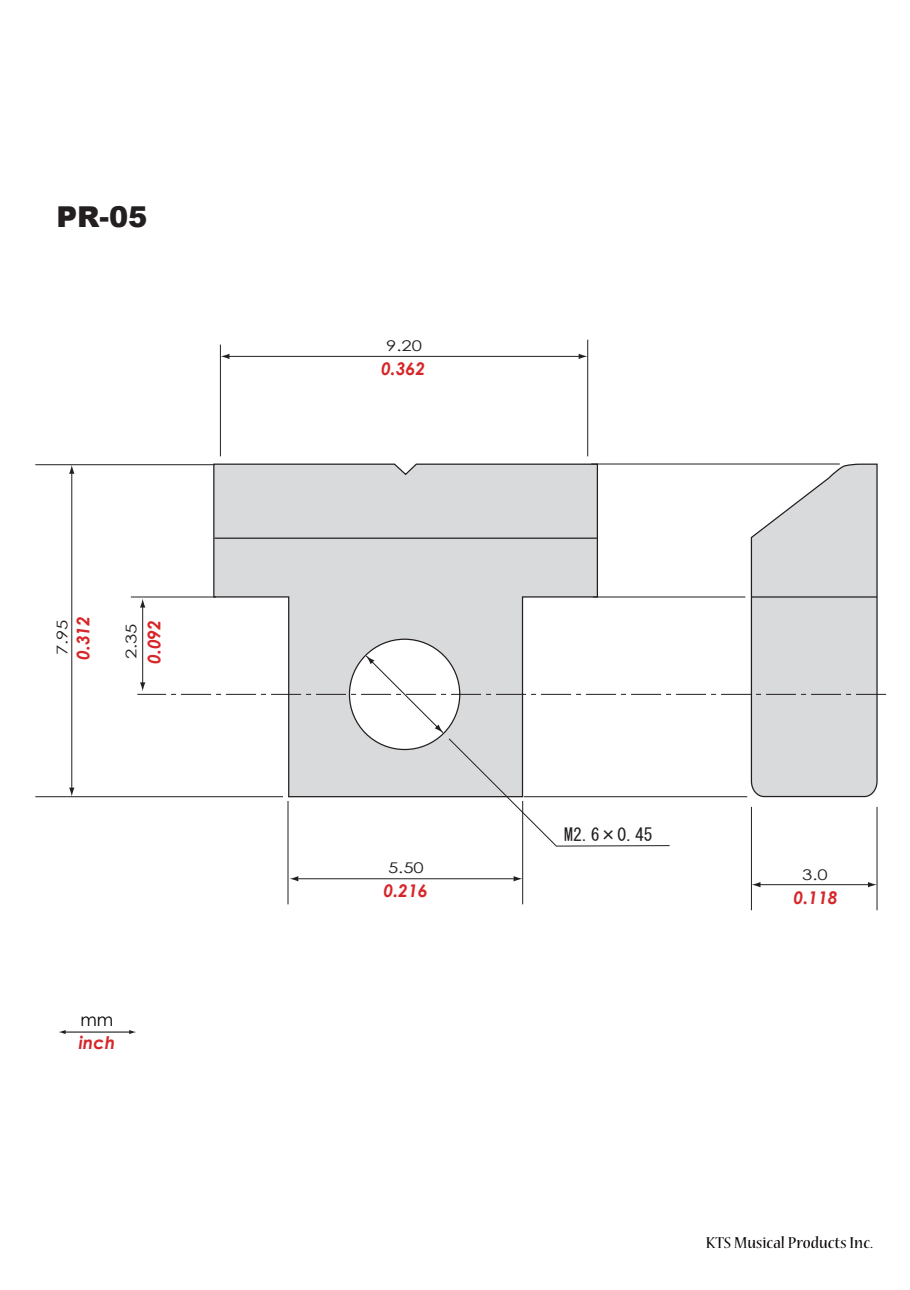
<style>
.page{position:relative;width:910px;height:1290px;background:#fff}
.page>*{position:absolute;margin:0;border:0;box-sizing:border-box;transform-origin:0 0}
.t1{font:900 28.75px "Arial";color:#231f20}
.t2{font:17.75px "MS Gothic 90 ms RKSJ H";color:#231f20}
.t3{font:italic 700 17.5px "Century Gothic";color:#d72629}
.t4{font:condensed 17.5px "Nueva Std";color:#070304;scale:1.25 1}
.t5{font:17.5px "Century Gothic";color:#060304}
.t6{font:14.75px "Century Gothic";color:#231f20;scale:1.25 1}
</style>
<div class="page">
<hr style="left:35px;top:797px;width:248px;height:1px;background:#231f20">
<hr style="left:35px;top:465px;width:179px;height:1px;background:#231f20">
<hr style="left:131px;top:597px;width:85px;height:1px;background:#231f20">
<hr style="left:288px;top:801px;width:1px;height:103px;background:#231f20">
<hr style="left:522px;top:801px;width:1px;height:103px;background:#231f20">
<hr style="left:220px;top:345px;width:1px;height:111px;background:#231f20">
<hr style="left:588px;top:340px;width:1px;height:116px;background:#231f20">
<hr style="left:751px;top:807px;width:1px;height:103px;background:#231f20">
<hr style="left:877px;top:807px;width:1px;height:103px;background:#231f20">
<hr style="left:298px;top:879px;width:217px;height:1px;background:#231f20">
<svg style="left:514px;top:876px;width:9px;height:5px"></svg>
<svg style="left:289px;top:876px;width:9px;height:5px"></svg>
<hr style="left:756px;top:884px;width:117px;height:1px;background:#231f20">
<svg style="left:868px;top:882px;width:9px;height:5px"></svg>
<svg style="left:751px;top:882px;width:9px;height:5px"></svg>
<hr style="left:225px;top:356px;width:358px;height:1px;background:#231f20">
<svg style="left:579px;top:354px;width:9px;height:5px"></svg>
<svg style="left:220px;top:354px;width:9px;height:5px"></svg>
<hr style="left:72px;top:469px;width:1px;height:321px;background:#231f20">
<svg style="left:69px;top:465px;width:5px;height:9px"></svg>
<svg style="left:69px;top:788px;width:5px;height:9px"></svg>
<svg style="left:137px;top:463px;width:749px;height:383px"></svg>
<hr style="left:62px;top:1032px;width:69px;height:1px;background:#030303">
<svg style="left:129px;top:1030px;width:7px;height:4px"></svg>
<svg style="left:59px;top:1030px;width:7px;height:4px"></svg>
<h1 class="t1" style="left:56px;top:196px;width:93px">PR-05</h1>
<p class="t6" style="left:52px;top:655px;width:30px;rotate:-90deg">7.95</p>
<p class="t3" style="left:70px;top:660px;width:46px;rotate:-90deg">0.312</p>
<p class="t3" style="left:141px;top:664px;width:46px;rotate:-90deg">0.092</p>
<p class="t6" style="left:121px;top:659px;width:30px;rotate:-90deg">2.35</p>
<p class="t5" style="left:81px;top:1008px;width:34px">mm</p>
<p class="t3" style="left:79px;top:1029px;width:38px">inch</p>
<p class="t6" style="left:386px;top:336px;width:30px">9.20</p>
<p class="t3" style="left:381px;top:356px;width:46px">0.362</p>
<p class="t6" style="left:388px;top:857px;width:30px">5.50</p>
<p class="t2" style="left:564px;top:826px;width:90px">M2.6×0.45</p>
<p class="t6" style="left:802px;top:864px;width:22px">3.0</p>
<p class="t3" style="left:384px;top:878px;width:46px">0.216</p>
<p class="t3" style="left:794px;top:884px;width:46px">0.118</p>
<p class="t4" style="left:706px;top:1235px;width:135px">KTS Musical Products Inc.</p>
</div>
